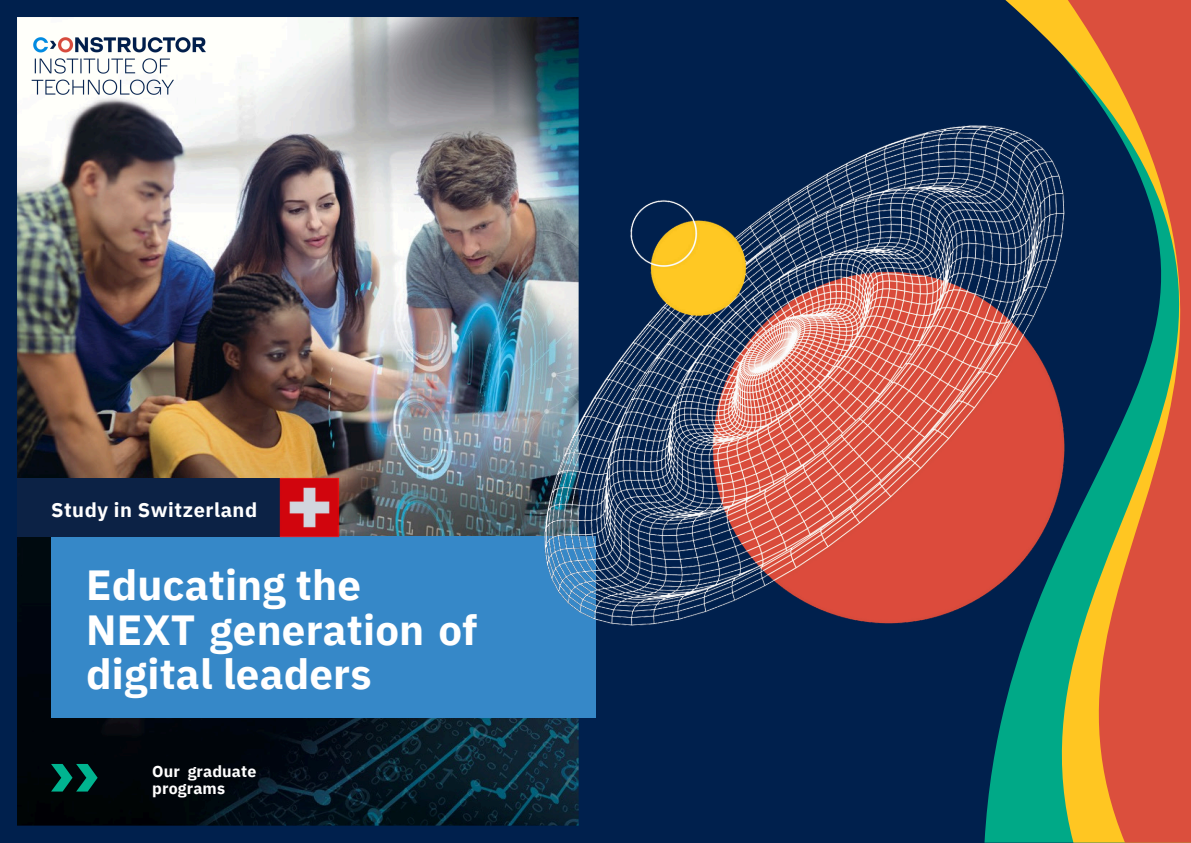
<style>
.page{position:relative;width:1191px;height:843px;background:#fff}
.page>*{position:absolute;margin:0;border:0;box-sizing:border-box;transform-origin:0 0}
.t1{font:700 42px/44.2px "IBM Plex Sans";letter-spacing:.005em;color:#fff}
.t2{font:700 20px "IBM Plex Sans";letter-spacing:.025em;color:#fff}
.t3{font:700 16px/16.5px "IBM Plex Sans";letter-spacing:.005em;color:#fff}
</style>
<div class="page">
<div style="left:0;top:0;width:1190px;height:842px;background:#00204d"></div>
<img style="left:17px;top:17px;width:561px;height:808px">
<svg style="left:51px;top:763px;width:47px;height:28px"></svg>
<div style="left:51px;top:536px;width:544px;height:181px;background:#3688c8"></div>
<div style="left:17px;top:478px;width:262px;height:58px;background:#0c2245"></div>
<img style="left:278px;top:477px;width:61px;height:60px">
<svg style="left:990px;top:0;width:16px;height:842px"></svg>
<svg style="left:1006px;top:0;width:184px;height:842px"></svg>
<img style="left:523px;top:94px;width:562px;height:562px">
<img style="left:25px;top:30px;width:188px;height:72px">
<h2 class="t2" style="left:51px;top:496px;width:208px">Study in Switzerland</h2>
<p class="t1" style="left:86px;top:562px;width:392px">Educating the<br>NEXT generation of digital leaders</p>
<p class="t3" style="left:152px;top:762px;width:105px">Our graduate programs</p>
</div>
